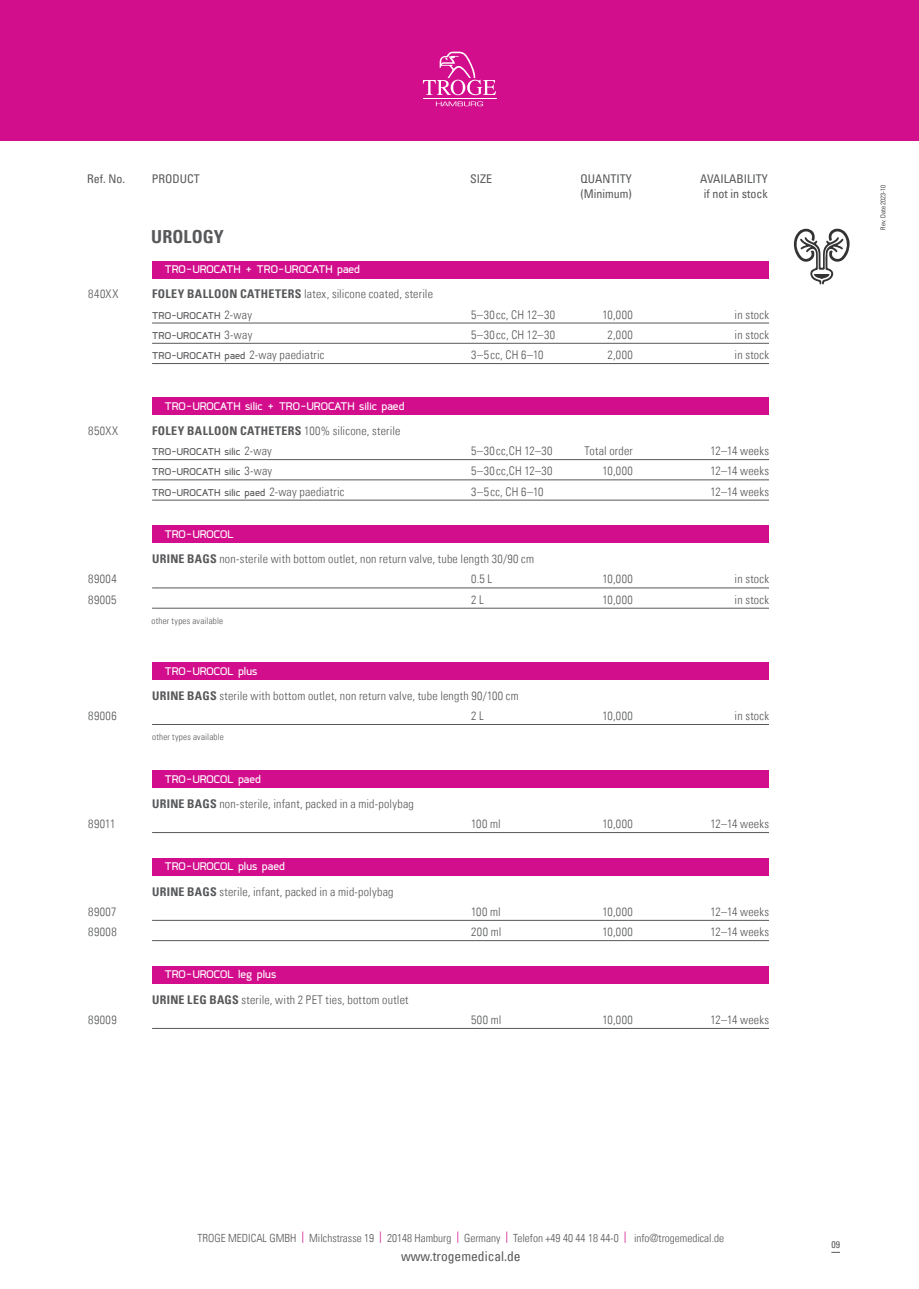
<style>
.page{position:relative;width:919px;height:1289px;background:#fff}
.page>*{position:absolute;margin:0;border:0;box-sizing:border-box;transform-origin:0 0}
.t1{font:18px "Univers Com 67 Bold Cond";color:#57585a}
.t2{font:500 13.5px "Coupe";color:#fff}
.t3{font:condensed 13.5px "Univers Com 57";color:#57585a}
.t4{font:12px "Univers Com 47 Light Cond";letter-spacing:.02em;color:#57585a}
.t5{font:500 12px "Coupe";letter-spacing:.015em;color:#57585a}
.t6{font:condensed 12px "Univers Com 57";color:#57585a}
.t7{font:12px "Univers Com 67 Bold Cond";letter-spacing:.035em;color:#57585a}
.t8{font:11.25px "Univers Com 47 Light Cond";color:#57585a}
.t9{font:condensed 9.75px "Univers Com 57";color:#57585a}
.t10{font:9px "Univers Com 47 Light Cond";letter-spacing:.025em;color:#57585a}
.t11{font:6.75px "Univers Com 47 Light Cond";color:#231f20}
.s1{font-family:"Univers Com 67 Bold Cond"}
.s2{font-family:"Univers Com 47 Light Cond";font-weight:400}
.s3{font-family:"Univers Com 47 Light Cond"}
.s4{font-family:"Univers Com 57";font-stretch:condensed;color:#d20e8c}
</style>
<div class="page">
<div style="left:0;top:0;width:13px;height:140px;background:#d20e8c"></div>
<div style="left:13px;top:0;width:905px;height:140px;background:#d20e8c"></div>
<hr style="left:422px;top:98px;width:74px;height:1px;background:#fff">
<svg style="left:436px;top:101px;width:47px;height:5px"></svg>
<svg style="left:423px;top:52px;width:73px;height:43px"></svg>
<hr style="left:152px;top:323px;width:617px;height:1px;background:#57585a">
<hr style="left:152px;top:343px;width:617px;height:1px;background:#57585a">
<hr style="left:152px;top:363px;width:617px;height:1px;background:#57585a">
<hr style="left:152px;top:459px;width:617px;height:1px;background:#57585a">
<hr style="left:152px;top:479px;width:617px;height:1px;background:#57585a">
<hr style="left:152px;top:500px;width:617px;height:1px;background:#57585a">
<hr style="left:152px;top:587px;width:617px;height:1px;background:#57585a">
<hr style="left:152px;top:608px;width:617px;height:1px;background:#57585a">
<hr style="left:152px;top:724px;width:617px;height:1px;background:#57585a">
<hr style="left:152px;top:832px;width:617px;height:1px;background:#57585a">
<hr style="left:152px;top:920px;width:617px;height:1px;background:#57585a">
<hr style="left:152px;top:940px;width:617px;height:1px;background:#57585a">
<hr style="left:152px;top:1028px;width:617px;height:1px;background:#57585a">
<div style="left:152px;top:261px;width:617px;height:17px;background:#d20e8c"></div>
<div style="left:152px;top:397px;width:617px;height:17px;background:#d20e8c"></div>
<div style="left:152px;top:526px;width:617px;height:17px;background:#d20e8c"></div>
<div style="left:152px;top:662px;width:617px;height:17px;background:#d20e8c"></div>
<div style="left:152px;top:770px;width:617px;height:17px;background:#d20e8c"></div>
<div style="left:152px;top:858px;width:617px;height:17px;background:#d20e8c"></div>
<div style="left:152px;top:966px;width:617px;height:17px;background:#d20e8c"></div>
<svg style="left:793px;top:229px;width:56px;height:55px"></svg>
<p class="t6" style="left:87px;top:171px;width:40px">Ref. No.</p>
<p class="t6" style="left:152px;top:171px;width:50px">PRODUCT</p>
<p class="t6" style="left:470px;top:171px;width:24px">SIZE</p>
<p class="t6" style="left:580px;top:171px;width:53px">QUANTITY</p>
<p class="t6" style="left:700px;top:171px;width:69px">AVAILABILITY</p>
<p class="t6" style="left:580px;top:186px;width:53px">(Minimum)</p>
<p class="t6" style="left:704px;top:186px;width:65px">if not in stock</p>
<h1 class="t1" style="left:151px;top:225px;width:74px">UROLOGY</h1>
<p class="t2" style="left:165px;top:262px;width:197px">TRO-UROCATH + TRO-UROCATH paed</p>
<p class="t4" style="left:88px;top:287px;width:32px">840XX</p>
<p class="t4" style="left:152px;top:287px;width:282px"><span class="s1">FOLEY BALLOON CATHETERS</span> latex, silicone coated, sterile</p>
<p class="t5" style="left:152px;top:309px;width:101px">TRO-UROCATH <span class="s2">2-way</span></p>
<p class="t4" style="left:471px;top:307px;width:85px">5–30cc, CH 12–30</p>
<p class="t4" style="left:602px;top:307px;width:32px">10,000</p>
<p class="t4" style="left:734px;top:307px;width:36px">in stock</p>
<p class="t5" style="left:152px;top:329px;width:102px">TRO-UROCATH <span class="s2">3-way</span></p>
<p class="t4" style="left:471px;top:327px;width:85px">5–30cc, CH 12–30</p>
<p class="t4" style="left:607px;top:327px;width:27px">2,000</p>
<p class="t4" style="left:734px;top:327px;width:36px">in stock</p>
<p class="t5" style="left:152px;top:349px;width:174px">TRO-UROCATH paed <span class="s2">2-way paediatric</span></p>
<p class="t4" style="left:471px;top:347px;width:74px">3–5cc, CH 6–10</p>
<p class="t4" style="left:607px;top:347px;width:27px">2,000</p>
<p class="t4" style="left:734px;top:347px;width:36px">in stock</p>
<p class="t2" style="left:165px;top:399px;width:241px">TRO-UROCATH silic + TRO-UROCATH silic paed</p>
<p class="t4" style="left:88px;top:423px;width:31px">850XX</p>
<p class="t7" style="left:152px;top:423px;width:250px">FOLEY BALLOON CATHETERS <span class="s3">100% silicone, sterile</span></p>
<p class="t5" style="left:152px;top:445px;width:121px">TRO-UROCATH silic <span class="s2">2-way</span></p>
<p class="t4" style="left:471px;top:443px;width:83px">5–30cc,CH 12–30</p>
<p class="t4" style="left:584px;top:443px;width:50px">Total order</p>
<p class="t4" style="left:710px;top:443px;width:60px">12–14 weeks</p>
<p class="t5" style="left:152px;top:466px;width:122px">TRO-UROCATH silic <span class="s2">3-way</span></p>
<p class="t4" style="left:471px;top:464px;width:83px">5–30cc,CH 12–30</p>
<p class="t4" style="left:602px;top:464px;width:32px">10,000</p>
<p class="t4" style="left:710px;top:464px;width:60px">12–14 weeks</p>
<p class="t5" style="left:152px;top:486px;width:194px">TRO-UROCATH silic paed <span class="s2">2-way paediatric</span></p>
<p class="t4" style="left:471px;top:484px;width:74px">3–5cc, CH 6–10</p>
<p class="t4" style="left:710px;top:484px;width:60px">12–14 weeks</p>
<p class="t2" style="left:165px;top:527px;width:70px">TRO-UROCOL</p>
<p class="t4" style="left:152px;top:551px;width:383px"><span class="s1">URINE BAGS</span> non-sterile with bottom outlet, non return valve, tube length 30/90 cm</p>
<p class="t4" style="left:88px;top:572px;width:30px">89004</p>
<p class="t4" style="left:471px;top:572px;width:23px">0.5 L</p>
<p class="t4" style="left:602px;top:572px;width:32px">10,000</p>
<p class="t4" style="left:734px;top:572px;width:36px">in stock</p>
<p class="t4" style="left:88px;top:592px;width:30px">89005</p>
<p class="t4" style="left:471px;top:592px;width:14px">2 L</p>
<p class="t4" style="left:602px;top:592px;width:32px">10,000</p>
<p class="t4" style="left:734px;top:592px;width:36px">in stock</p>
<p class="t10" style="left:151px;top:615px;width:73px">other types available</p>
<p class="t2" style="left:165px;top:664px;width:94px">TRO-UROCOL plus</p>
<p class="t4" style="left:152px;top:688px;width:368px"><span class="s1">URINE BAGS</span> sterile with bottom outlet, non return valve, tube length 90/100 cm</p>
<p class="t4" style="left:88px;top:708px;width:30px">89006</p>
<p class="t4" style="left:471px;top:708px;width:14px">2 L</p>
<p class="t4" style="left:602px;top:708px;width:32px">10,000</p>
<p class="t4" style="left:734px;top:708px;width:36px">in stock</p>
<p class="t10" style="left:152px;top:731px;width:73px">other types available</p>
<p class="t2" style="left:165px;top:772px;width:98px">TRO-UROCOL paed</p>
<p class="t4" style="left:152px;top:796px;width:263px"><span class="s1">URINE BAGS</span> non-sterile, infant, packed in a mid-polybag</p>
<p class="t4" style="left:88px;top:816px;width:29px">89011</p>
<p class="t4" style="left:471px;top:816px;width:31px">100 ml</p>
<p class="t4" style="left:602px;top:816px;width:32px">10,000</p>
<p class="t4" style="left:710px;top:816px;width:60px">12–14 weeks</p>
<p class="t2" style="left:165px;top:859px;width:122px">TRO-UROCOL plus paed</p>
<p class="t4" style="left:152px;top:884px;width:243px"><span class="s1">URINE BAGS</span> sterile, infant, packed in a mid-polybag</p>
<p class="t4" style="left:88px;top:904px;width:30px">89007</p>
<p class="t4" style="left:471px;top:904px;width:31px">100 ml</p>
<p class="t4" style="left:602px;top:904px;width:32px">10,000</p>
<p class="t4" style="left:710px;top:904px;width:60px">12–14 weeks</p>
<p class="t4" style="left:88px;top:924px;width:30px">89008</p>
<p class="t4" style="left:471px;top:924px;width:32px">200 ml</p>
<p class="t4" style="left:602px;top:924px;width:32px">10,000</p>
<p class="t4" style="left:710px;top:924px;width:60px">12–14 weeks</p>
<p class="t2" style="left:165px;top:967px;width:113px">TRO-UROCOL leg plus</p>
<p class="t4" style="left:152px;top:992px;width:258px"><span class="s1">URINE LEG BAGS</span> sterile, with 2 PET ties, bottom outlet</p>
<p class="t4" style="left:88px;top:1012px;width:30px">89009</p>
<p class="t4" style="left:471px;top:1012px;width:32px">500 ml</p>
<p class="t4" style="left:602px;top:1012px;width:32px">10,000</p>
<p class="t4" style="left:710px;top:1012px;width:60px">12–14 weeks</p>
<p class="t11" style="left:879px;top:230px;width:46px;rotate:-90deg">Rev. Date 2023-10</p>
<p class="t8" style="left:197px;top:1230px;width:528px">TROGE MEDICAL GMBH <span class="s4">|</span> Milchstrasse 19 <span class="s4">|</span> 20148 Hamburg <span class="s4">|</span> Germany <span class="s4">|</span> Telefon +49 40 44 18 44-0 <span class="s4">|</span> info@trogemedical.de</p>
<p class="t3" style="left:401px;top:1247px;width:121px">www.trogemedical.de</p>
<p class="t9" style="left:831px;top:1238px;width:10px">09</p>
</div>
